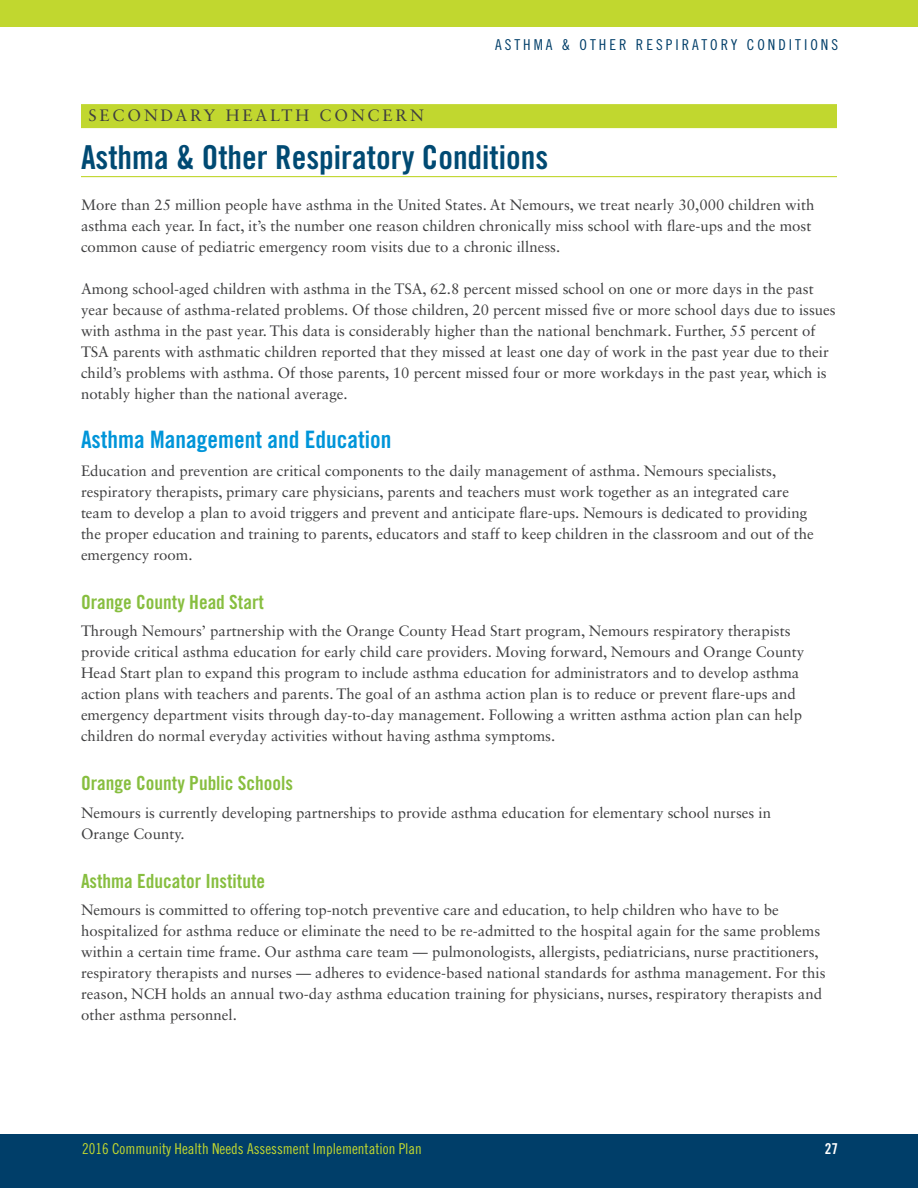
<style>
.page{position:relative;width:918px;height:1188px;background:#fff}
.page>*{position:absolute;margin:0;border:0;box-sizing:border-box;transform-origin:0 0}
.Main_Headline{font:33px "Trade Gothic LT Std Bd Cn 20";color:#004a73}
.Secondary_Headline{font:24px "Trade Gothic LT Std Bd Cn 20";color:#0095d9}
.Subhead{font:19.5px "Trade Gothic LT Std Bd Cn 20";color:#87be3f}
.Secondary_Health_Con{font:16.5px "Sabon LT Std";letter-spacing:.175em;color:#3e3e3f}
.body_copy{font:15px/21px "Sabon LT Std";color:#3e3e3f}
.t1{font:15px "Trade Gothic LT Std Cn 18";color:#c1d72f}
.t2{font:15px "Trade Gothic LT Std Cn 18";letter-spacing:.2em;color:#003e69}
.t3{font:15px "Trade Gothic LT Std Bd Cn 20";color:#fff}
</style>
<div class="page">
<div style="left:0;top:1134px;width:918px;height:54px;background:#003e69"></div>
<div style="left:0;top:0;width:918px;height:27px;background:#c1d72f"></div>
<div style="left:81px;top:104px;width:756px;height:24px;background:#c1d72f"></div>
<hr style="left:81px;top:176px;width:756px;height:1px;background:#c1d72f">
<p class="t2" style="left:495px;top:36px;width:344px">ASTHMA &amp; OTHER RESPIRATORY CONDITIONS</p>
<p class="Secondary_Health_Con" style="left:88px;top:105px;width:337px">SECONDARY HEALTH CONCERN</p>
<p class="Main_Headline" style="left:81px;top:137px;width:469px">Asthma &amp; Other Respiratory Conditions</p>
<p class="body_copy" style="left:81px;top:194px;width:735px">More than 25 million people have asthma in the United States. At Nemours, we treat nearly 30,000 children with asthma each year. In fact, it’s the number one reason children chronically miss school with flare-ups and the most common cause of pediatric emergency room visits due to a chronic illness.</p>
<p class="body_copy" style="left:81px;top:278px;width:756px">Among school-aged children with asthma in the TSA, 62.8 percent missed school on one or more days in the past year because of asthma-related problems. Of those children, 20 percent missed five or more school days due to issues with asthma in the past year. This data is considerably higher than the national benchmark. Further, 55 percent of TSA parents with asthmatic children reported that they missed at least one day of work in the past year due to their child’s problems with asthma. Of those parents, 10 percent missed four or more workdays in the past year, which is notably higher than the national average.</p>
<p class="Secondary_Headline" style="left:81px;top:425px;width:312px">Asthma Management and Education</p>
<p class="body_copy" style="left:81px;top:460px;width:734px">Education and prevention are critical components to the daily management of asthma. Nemours specialists, respiratory therapists, primary care physicians, parents and teachers must work together as an integrated care team to develop a plan to avoid triggers and prevent and anticipate flare-ups. Nemours is dedicated to providing the proper education and training to parents, educators and staff to keep children in the classroom and out of the emergency room.</p>
<p class="Subhead" style="left:81px;top:590px;width:184px">Orange County Head Start</p>
<p class="body_copy" style="left:81px;top:620px;width:725px">Through Nemours’ partnership with the Orange County Head Start program, Nemours respiratory therapists provide critical asthma education for early child care providers. Moving forward, Nemours and Orange County Head Start plan to expand this program to include asthma education for administrators and to develop asthma action plans with teachers and parents. The goal of an asthma action plan is to reduce or prevent flare-ups and emergency department visits through day-to-day management. Following a written asthma action plan can help children do normal everyday activities without having asthma symptoms.</p>
<p class="Subhead" style="left:81px;top:771px;width:214px">Orange County Public Schools</p>
<p class="body_copy" style="left:81px;top:802px;width:692px">Nemours is currently developing partnerships to provide asthma education for elementary school nurses in<br>Orange County.</p>
<p class="Subhead" style="left:81px;top:869px;width:186px">Asthma Educator Institute</p>
<p class="body_copy" style="left:81px;top:899px;width:746px">Nemours is committed to offering top-notch preventive care and education, to help children who have to be hospitalized for asthma reduce or eliminate the need to be re-admitted to the hospital again for the same problems within a certain time frame. Our asthma care team — pulmonologists, allergists, pediatricians, nurse practitioners, respiratory therapists and nurses — adheres to evidence-based national standards for asthma management. For this reason, NCH holds an annual two-day asthma education training for physicians, nurses, respiratory therapists and other asthma personnel.</p>
<p class="t1" style="left:82px;top:1140px;width:341px">2016 Community Health Needs Assessment Implementation Plan</p>
<p class="t3" style="left:825px;top:1139px;width:15px">27</p>
</div>
